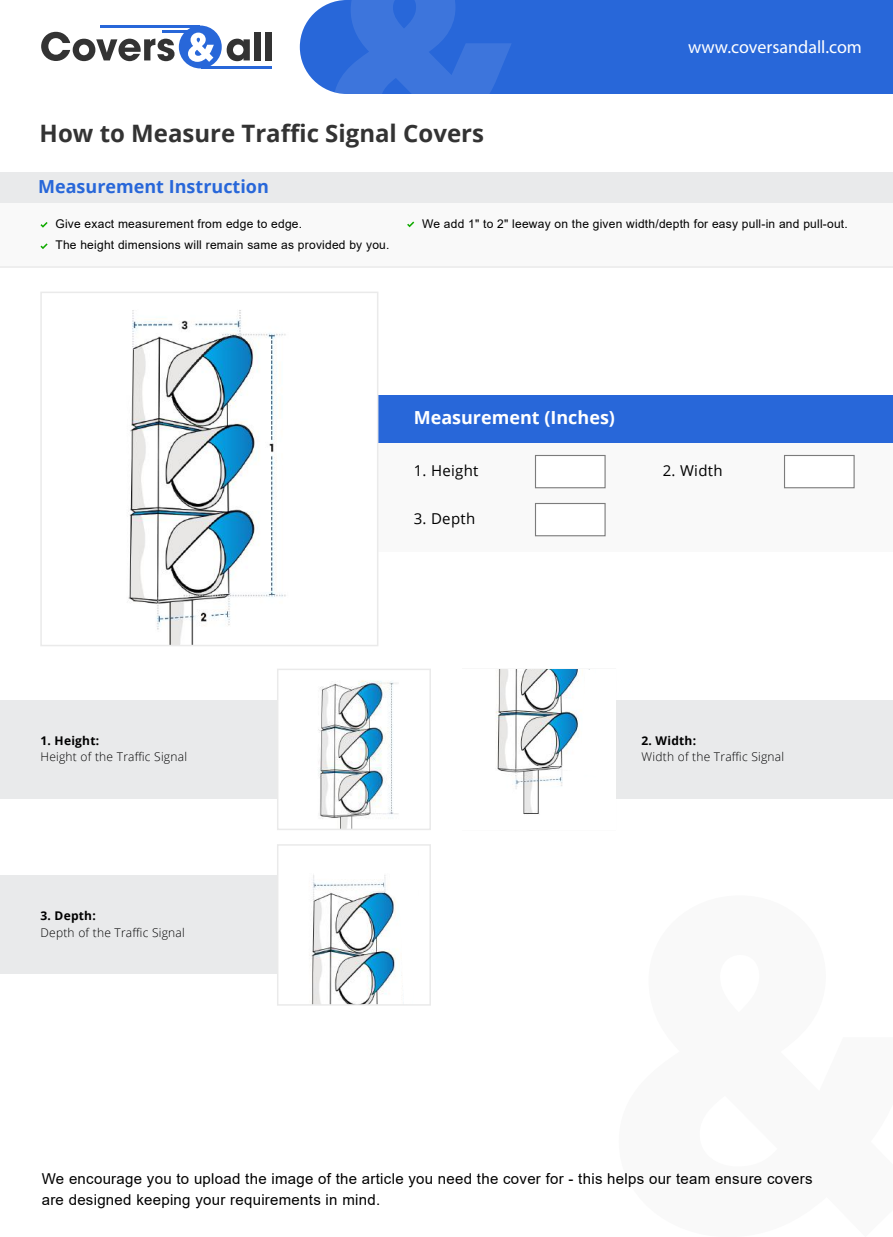
<style>
.page{position:relative;width:893px;height:1237px;background:#fff}
.page>*{position:absolute;margin:0;border:0;box-sizing:border-box;transform-origin:0 0}
.t1{font:700 24px "Open Sans";color:#333}
.t2{font:700 18px "Open Sans";color:#2867d9}
.t3{font:18px "Myriad Pro";color:#fff}
.t4{font:700 18px "Open Sans";color:#fff}
.t5{font:15px/21px "Arial";letter-spacing:.02em;color:#000}
.t6{font:15px "Open Sans";letter-spacing:.02em;color:#000}
.t7{font:12px "Arial";letter-spacing:.02em;color:#000}
.t8{font:300 12px "Open Sans";letter-spacing:.02em;color:#000}
.t9{font:700 12px "Open Sans";letter-spacing:.02em;color:#000}
</style>
<div class="page">
<div style="left:0;top:700px;width:293px;height:98px;background:#e9eaeb"></div>
<img style="left:280px;top:680px;width:118px;height:147px">
<div style="left:277px;top:669px;width:154px;height:161px;border:2px solid #eaeaea"></div>
<div style="left:600px;top:700px;width:293px;height:98px;background:#e9eaeb"></div>
<div style="left:0;top:876px;width:293px;height:98px;background:#e9eaeb"></div>
<img style="left:280px;top:875px;width:106px;height:127px">
<svg style="left:372px;top:886px;width:30px;height:116px"></svg>
<div style="left:277px;top:844px;width:154px;height:161px;border:2px solid #eaeaea"></div>
<div style="left:300px;top:0;width:593px;height:94px;background:#2867d9"></div>
<svg style="left:333px;top:0;width:179px;height:94px;background:#356fda"></svg>
<svg style="left:41px;top:32px;width:134px;height:29px"></svg>
<svg style="left:227px;top:39px;width:23px;height:22px"></svg>
<div style="left:254px;top:32px;width:7px;height:28px;background:#333"></div>
<div style="left:265px;top:32px;width:7px;height:28px;background:#333"></div>
<hr style="left:101px;top:26px;width:99px;height:2px;background:#2867d9">
<hr style="left:162px;top:31px;width:38px;height:2px;background:#2867d9">
<hr style="left:201px;top:66px;width:71px;height:2px;background:#2867d9">
<div style="left:179px;top:26px;width:43px;height:42px;background:#2867d9;border-radius:50%"></div>
<svg style="left:188px;top:33px;width:26px;height:29px"></svg>
<div style="left:328px;top:395px;width:565px;height:156px;background:#f9f9f9"></div>
<div style="left:328px;top:395px;width:565px;height:48px;background:#2867d9"></div>
<div style="left:535px;top:455px;width:71px;height:33px;background:#fff;border:1px solid #7c7c7c"></div>
<div style="left:784px;top:455px;width:71px;height:33px;background:#fff;border:1px solid #7c7c7c"></div>
<div style="left:535px;top:503px;width:71px;height:33px;background:#fff;border:1px solid #7c7c7c"></div>
<img style="left:128px;top:310px;width:247px;height:333px">
<div style="left:40px;top:292px;width:338px;height:354px;border:2px solid #eaeaea"></div>
<div style="left:0;top:172px;width:893px;height:31px;background:#e9eaeb"></div>
<div style="left:0;top:203px;width:893px;height:64px;background:#f9f9f9"></div>
<svg style="left:407px;top:221px;width:7px;height:6px"></svg>
<svg style="left:40px;top:222px;width:8px;height:6px"></svg>
<svg style="left:40px;top:243px;width:8px;height:6px"></svg>
<hr style="left:0;top:266px;width:893px;height:2px;background:#eaeaea">
<img style="left:495px;top:669px;width:120px;height:146px">
<img style="left:531px;top:669px;width:72px;height:108px">
<h2 class="t3" style="left:688px;top:36px;width:175px">www.coversandall.com</h2>
<h1 class="t1" style="left:40px;top:116px;width:446px">How to Measure Traffic Signal Covers</h1>
<h2 class="t2" style="left:38px;top:173px;width:232px">Measurement Instruction</h2>
<p class="t7" style="left:55px;top:215px;width:248px">Give exact measurement from edge to edge.</p>
<p class="t7" style="left:422px;top:215px;width:427px">We add 1" to 2" leeway on the given width/depth for easy pull-in and pull-out.</p>
<p class="t7" style="left:55px;top:237px;width:336px">The height dimensions will remain same as provided by you.</p>
<p class="t9" style="left:40px;top:732px;width:60px">1. Height:</p>
<p class="t8" style="left:40px;top:748px;width:148px">Height of the Traffic Signal</p>
<p class="t9" style="left:40px;top:907px;width:57px">3. Depth:</p>
<p class="t8" style="left:40px;top:924px;width:146px">Depth of the Traffic Signal</p>
<h2 class="t4" style="left:414px;top:405px;width:203px">Measurement (Inches)</h2>
<p class="t6" style="left:414px;top:460px;width:66px">1. Height</p>
<p class="t6" style="left:663px;top:460px;width:61px">2. Width</p>
<p class="t6" style="left:414px;top:508px;width:63px">3. Depth</p>
<p class="t9" style="left:641px;top:732px;width:56px">2. Width:</p>
<p class="t8" style="left:641px;top:748px;width:144px">Width of the Traffic Signal</p>
<p class="t5" style="left:42px;top:1168px;width:772px">We encourage you to upload the image of the article you need the cover for - this helps our team ensure covers are designed keeping your requirements in mind.</p>
</div>
